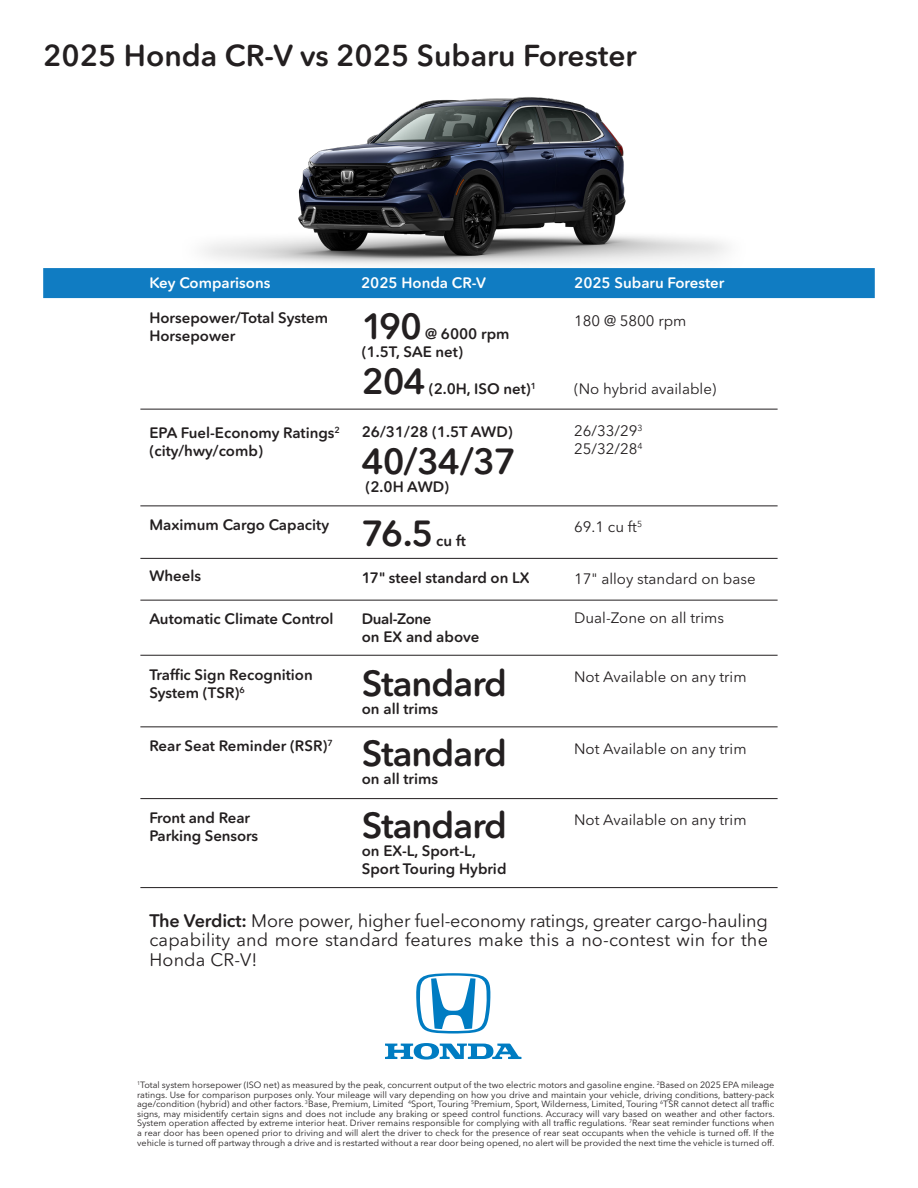
<style>
.page{position:relative;width:918px;height:1188px;background:#fff}
.page>*{position:absolute;margin:0;border:0;box-sizing:border-box;transform-origin:0 0}
.t1{font:600 36px "Avenir Next Rounded Std";letter-spacing:-.025em;color:#231f20}
.t2{font:600 30px "Avenir Next Rounded Std";color:#231f20}
.t3{font:18px/19.5px "Avenir Next Rounded Std";letter-spacing:.01em;color:#231f20;text-align:justify}
.t4{font:600 15px/18px "Avenir Next Rounded Std";color:#231f20}
.t5{font:15px/18px "Avenir Next Rounded Std";color:#231f20}
.t6{font:600 15px "Avenir Next Rounded Std";color:#fff}
.t7{font:600 15px "Avenir Next Rounded Std";letter-spacing:-.025em;color:#231f20}
.t8{font:9px/9.6px "Avenir Next Rounded Std";color:#231f20;text-align:justify}
.s1{font-weight:600}
</style>
<div class="page">
<hr style="left:140px;top:798px;width:638px;height:1px;background:#231f20">
<hr style="left:140px;top:726px;width:638px;height:1px;background:#231f20">
<img style="left:204px;top:97px;width:523px;height:168px">
<hr style="left:140px;top:409px;width:638px;height:1px;background:#231f20">
<hr style="left:140px;top:506px;width:638px;height:1px;background:#231f20">
<hr style="left:140px;top:558px;width:638px;height:1px;background:#231f20">
<hr style="left:140px;top:887px;width:638px;height:1px;background:#231f20">
<hr style="left:140px;top:600px;width:638px;height:1px;background:#231f20">
<hr style="left:140px;top:655px;width:638px;height:1px;background:#231f20">
<div style="left:43px;top:268px;width:832px;height:30px;background:#107cc2"></div>
<svg style="left:385px;top:1043px;width:136px;height:17px"></svg>
<svg style="left:416px;top:973px;width:74px;height:61px"></svg>
<p class="t2" style="left:43px;top:37px;width:595px">2025 Honda CR-V vs 2025 Subaru Forester</p>
<p class="t6" style="left:149px;top:274px;width:123px">Key Comparisons</p>
<p class="t6" style="left:361px;top:274px;width:126px">2025 Honda CR-V</p>
<p class="t6" style="left:574px;top:274px;width:152px">2025 Subaru Forester</p>
<p class="t1" style="left:362px;top:305px;width:62px">190</p>
<p class="t4" style="left:149px;top:309px;width:180px">Horsepower/Total System<br>Horsepower</p>
<p class="t5" style="left:574px;top:312px;width:114px">180 @ 5800 rpm</p>
<p class="t4" style="left:362px;top:325px;width:149px;text-indent:63px">@ 6000 rpm (1.5T, SAE net)</p>
<p class="t1" style="left:362px;top:360px;width:66px">204</p>
<p class="t5" style="left:574px;top:379px;width:144px">(No hybrid available)</p>
<p class="t5" style="left:574px;top:422px;width:70px">26/33/29<sup>3<br></sup>25/32/28<sup>4</sup></p>
<p class="t4" style="left:429px;top:380px;width:109px">(2.0H, ISO net)<sup>1</sup></p>
<p class="t4" style="left:362px;top:423px;width:152px">26/31/28 (1.5T AWD)</p>
<p class="t1" style="left:362px;top:440px;width:156px">40/34/37</p>
<p class="t4" style="left:366px;top:478px;width:85px">(2.0H AWD)</p>
<p class="t1" style="left:362px;top:511px;width:73px">76.5</p>
<p class="t4" style="left:149px;top:424px;width:192px">EPA Fuel-Economy Ratings<sup>2 </sup>(city/hwy/comb)</p>
<p class="t4" style="left:149px;top:515px;width:181px">Maximum Cargo Capacity</p>
<p class="t4" style="left:149px;top:567px;width:53px">Wheels</p>
<p class="t4" style="left:149px;top:610px;width:186px">Automatic Climate Control</p>
<p class="t5" style="left:574px;top:518px;width:70px">69.1 cu ft<sup>5</sup></p>
<p class="t4" style="left:436px;top:532px;width:31px">cu ft</p>
<p class="t4" style="left:362px;top:569px;width:170px">17" steel standard on LX</p>
<p class="t7" style="left:362px;top:610px;width:71px">Dual-Zone</p>
<p class="t4" style="left:362px;top:628px;width:119px">on EX and above</p>
<p class="t1" style="left:362px;top:661px;width:147px">Standard</p>
<p class="t4" style="left:362px;top:699px;width:78px">on all trims</p>
<p class="t1" style="left:362px;top:732px;width:147px">Standard</p>
<p class="t4" style="left:362px;top:770px;width:78px">on all trims</p>
<p class="t1" style="left:362px;top:803px;width:147px">Standard</p>
<p class="t4" style="left:362px;top:841px;width:146px">on EX-L, Sport-L,<br>Sport Touring Hybrid</p>
<p class="t5" style="left:574px;top:569px;width:183px">17" alloy standard on base</p>
<p class="t5" style="left:574px;top:609px;width:152px">Dual-Zone on all trims</p>
<p class="t4" style="left:149px;top:666px;width:165px">Traffic Sign Recognition<br>System (TSR)<sup>6</sup></p>
<p class="t4" style="left:149px;top:736px;width:185px">Rear Seat Reminder (RSR)<sup>7</sup></p>
<p class="t5" style="left:574px;top:668px;width:174px">Not Available on any trim</p>
<p class="t5" style="left:574px;top:740px;width:174px">Not Available on any trim</p>
<p class="t4" style="left:149px;top:808px;width:110px">Front and Rear<br>Parking Sensors</p>
<p class="t5" style="left:574px;top:810px;width:174px">Not Available on any trim</p>
<p class="t3" style="left:149px;top:911px;width:620px"><span class="s1">The Verdict:</span> More power, higher fuel-economy ratings, greater cargo-hauling capability and more standard features make this a no-contest win for the Honda CR-V!</p>
<p class="t8" style="left:137px;top:1080px;width:639px"><sup>1</sup>Total system horsepower (ISO net) as measured by the peak, concurrent output of the two electric motors and gasoline engine. <sup>2</sup>Based on 2025 EPA mileage ratings. Use for comparison purposes only. Your mileage will vary depending on how you drive and maintain your vehicle, driving conditions, battery-pack age/condition (hybrid) and other factors. <sup>3</sup>Base, Premium, Limited <sup>4</sup>Sport, Touring <sup>5</sup>Premium, Sport, Wilderness, Limited, Touring <sup>6</sup>TSR cannot detect all traffic signs, may misidentify certain signs and does not include any braking or speed control functions. Accuracy will vary based on weather and other factors.<br>System operation affected by extreme interior heat. Driver remains responsible for complying with all traffic regulations. <sup>7</sup>Rear seat reminder functions when a rear door has been opened prior to driving and will alert the driver to check for the presence of rear seat occupants when the vehicle is turned off. If the vehicle is turned off partway through a drive and is restarted without a rear door being opened, no alert will be provided the next time the vehicle is turned off.</p>
</div>
